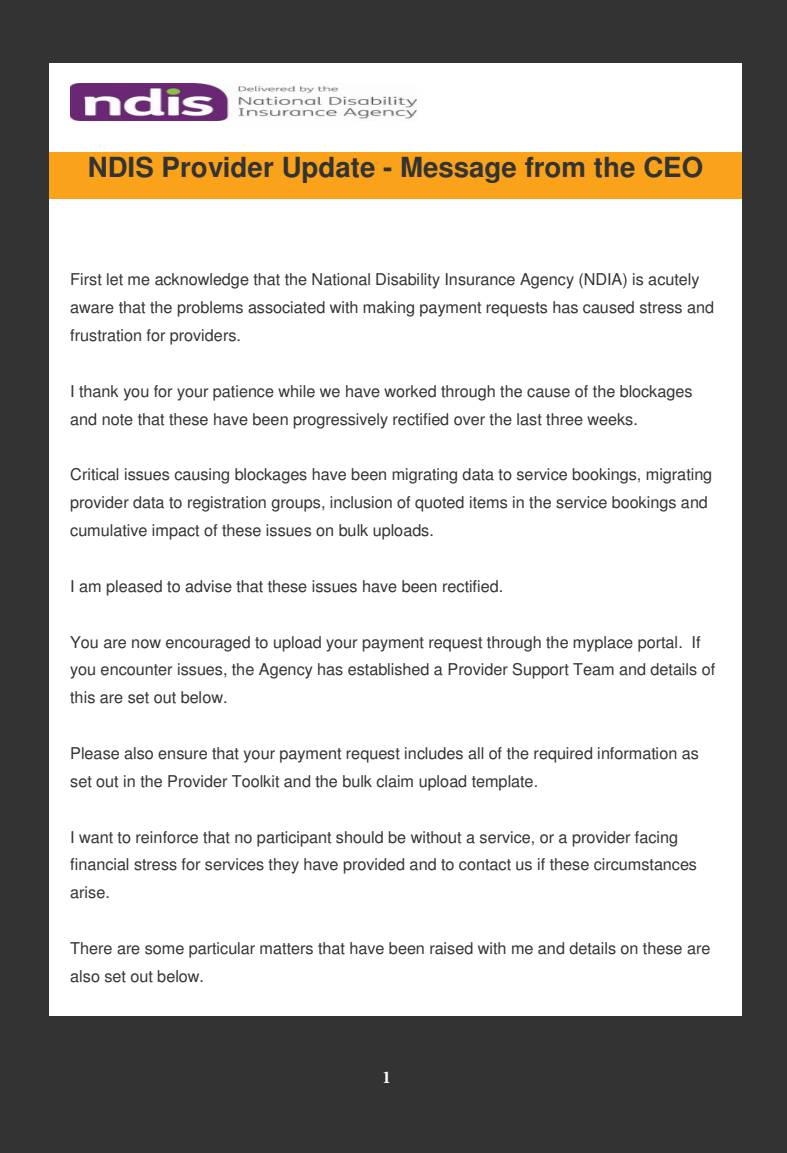
<style>
.page{position:relative;width:787px;height:1153px;background:#fff}
.page>*{position:absolute;margin:0;border:0;box-sizing:border-box;transform-origin:0 0}
.t1{font:700 27.75px "Helvetica";color:#333}
.t2{font:700 18px "Minion Pro";color:#fff}
.t3{font:16.2px/27.9px "Helvetica";color:#333}
</style>
<div class="page">
<div style="left:0;top:0;width:787px;height:1152px;background:#333"></div>
<div style="left:50px;top:73px;width:691px;height:57px;background:#fff"></div>
<div style="left:50px;top:130px;width:691px;height:22px;background:#fff"></div>
<div style="left:50px;top:152px;width:691px;height:47px;background:#f9a21a"></div>
<div style="left:50px;top:199px;width:691px;height:22px;background:#fff"></div>
<div style="left:50px;top:231px;width:691px;height:774px;background:#fff"></div>
<div style="left:50px;top:221px;width:691px;height:10px;background:#fff"></div>
<div style="left:50px;top:62px;width:691px;height:11px;background:#fff"></div>
<div style="left:50px;top:1005px;width:691px;height:10px;background:#fff"></div>
<img style="left:70px;top:83px;width:346px;height:37px">
<h1 class="t1" style="left:88px;top:156px;width:617px">NDIS Provider Update - Message from the CEO</h1>
<p class="t3" style="left:70px;top:267px;width:645px">First let me acknowledge that the National Disability Insurance Agency (NDIA) is acutely aware that the problems associated with making payment requests has caused stress and frustration for providers.</p>
<p class="t3" style="left:70px;top:378px;width:624px">I thank you for your patience while we have worked through the cause of the blockages and note that these have been progressively rectified over the last three weeks.</p>
<p class="t3" style="left:70px;top:462px;width:643px">Critical issues causing blockages have been migrating data to service bookings, migrating provider data to registration groups, inclusion of quoted items in the service bookings and cumulative impact of these issues on bulk uploads.</p>
<p class="t3" style="left:70px;top:573px;width:434px">I am pleased to advise that these issues have been rectified.</p>
<p class="t3" style="left:70px;top:629px;width:646px">You are now encouraged to upload your payment request through the myplace portal. If you encounter issues, the Agency has established a Provider Support Team and details of this are set out below.</p>
<p class="t3" style="left:70px;top:740px;width:630px">Please also ensure that your payment request includes all of the required information as set out in the Provider Toolkit and the bulk claim upload template.</p>
<p class="t3" style="left:70px;top:824px;width:628px">I want to reinforce that no participant should be without a service, or a provider facing financial stress for services they have provided and to contact us if these circumstances arise.</p>
<p class="t3" style="left:70px;top:935px;width:641px">There are some particular matters that have been raised with me and details on these are also set out below.</p>
<p class="t2" style="left:382px;top:1064px;width:10px">1</p>
</div>
